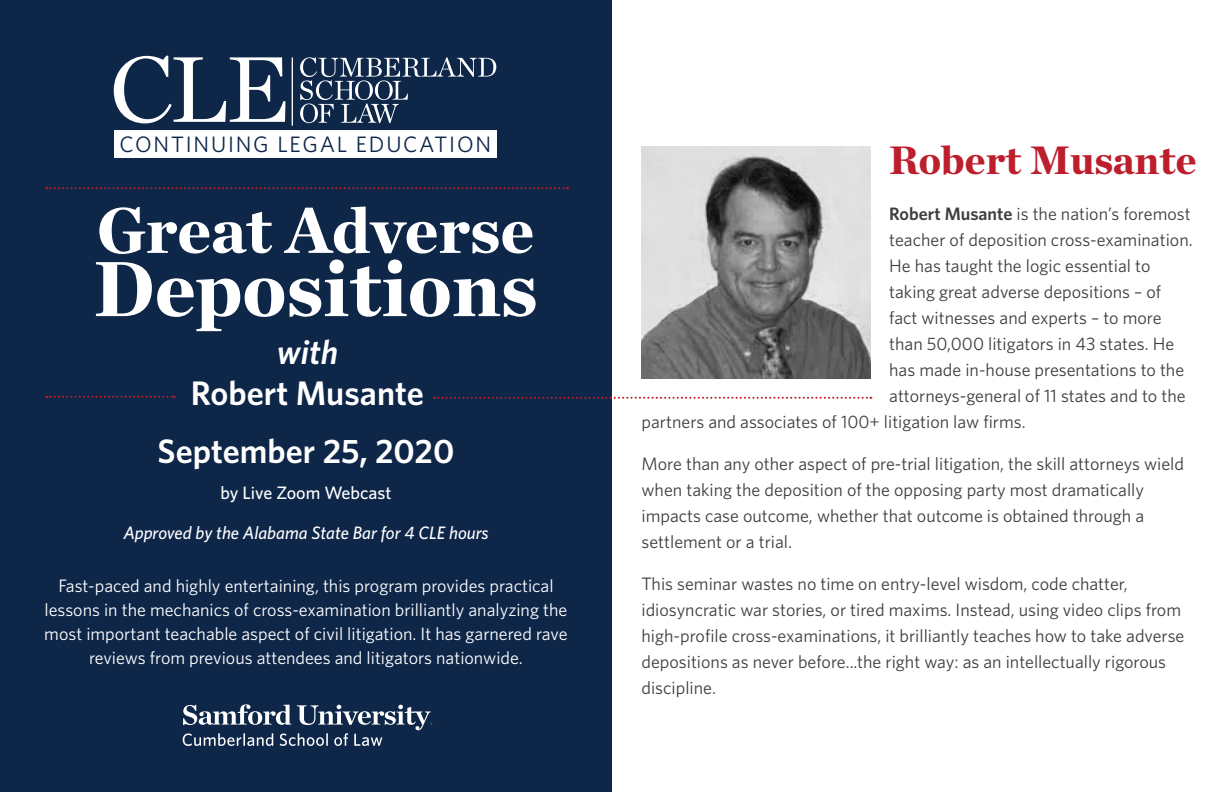
<style>
.page{position:relative;width:1224px;height:792px;background:#fff}
.page>*{position:absolute;margin:0;border:0;box-sizing:border-box;transform-origin:0 0}
.t1{font:900 79.6px "Chronicle Deck";color:#fff}
.t2{font:900 65.6px "Chronicle Deck";color:#fff}
.t3{font:900 40.6px "Chronicle Deck";color:#bc1e2c}
.t4{font:600 34px "Whitney";color:#fff}
.t5{font:italic 600 34px "Whitney";color:#fff}
.t6{font:22.4px "Whitney";letter-spacing:.08em;color:#0e2648}
.t7{font:18px/26px "Whitney";color:#3e3e3f}
.t8{font:18px/24px "Whitney";color:#fff;text-align:center}
.t9{font:italic 500 18px "Whitney";color:#fff}
.t10{font:500 18px "Whitney";color:#fff}
.s1{font-weight:600}
</style>
<div class="page">
<div style="left:0;top:0;width:612px;height:792px;background:#0e2648"></div>
<img style="left:642px;top:147px;width:228px;height:232px">
<hr style="left:292px;top:57px;width:1px;height:69px;background:#fff">
<div style="left:114px;top:130px;width:382px;height:28px;background:#fff"></div>
<svg style="left:114px;top:56px;width:171px;height:67px"></svg>
<svg style="left:300px;top:57px;width:196px;height:66px"></svg>
<svg style="left:434px;top:397px;width:437px;height:2px"></svg>
<svg style="left:46px;top:396px;width:129px;height:2px"></svg>
<svg style="left:46px;top:187px;width:522px;height:2px"></svg>
<svg style="left:183px;top:704px;width:249px;height:42px"></svg>
<p class="t6" style="left:120px;top:129px;width:373px">CONTINUING LEGAL EDUCATION</p>
<p class="t2" style="left:97px;top:177px;width:439px">Great Adverse</p>
<p class="t1" style="left:94px;top:224px;width:445px">Depositions</p>
<p class="t5" style="left:277px;top:329px;width:63px">with</p>
<p class="t4" style="left:191px;top:371px;width:235px">Robert Musante</p>
<p class="t4" style="left:158px;top:429px;width:298px">September 25, 2020</p>
<p class="t10" style="left:220px;top:481px;width:173px">by Live Zoom Webcast</p>
<p class="t9" style="left:123px;top:521px;width:367px">Approved by the Alabama State Bar for 4 CLE hours</p>
<p class="t8" style="left:44px;top:574px;width:525px">Fast-paced and highly entertaining, this program provides practical lessons in the mechanics of cross-examination brilliantly analyzing the most important teachable aspect of civil litigation. It has garnered rave reviews from previous attendees and litigators nationwide.</p>
<p class="t3" style="left:889px;top:127px;width:309px">Robert Musante</p>
<p class="t7" style="left:889px;top:200px;width:303px"><span class="s1">Robert Musante</span> is the nation’s foremost</p>
<p class="t7" style="left:889px;top:226px;width:305px">teacher of deposition cross-examination.</p>
<p class="t7" style="left:889px;top:252px;width:263px">He has taught the logic essential to</p>
<p class="t7" style="left:889px;top:278px;width:274px">taking great adverse depositions – of</p>
<p class="t7" style="left:889px;top:304px;width:274px">fact witnesses and experts – to more</p>
<p class="t7" style="left:889px;top:330px;width:287px">than 50,000 litigators in 43 states. He</p>
<p class="t7" style="left:889px;top:356px;width:296px">has made in-house presentations to the</p>
<p class="t7" style="left:889px;top:382px;width:298px">attorneys-general of 11 states and to the</p>
<p class="t7" style="left:642px;top:408px;width:386px">partners and associates of 100+ litigation law firms.</p>
<p class="t7" style="left:642px;top:450px;width:544px">More than any other aspect of pre-trial litigation, the skill attorneys wield when taking the deposition of the opposing party most dramatically impacts case outcome, whether that outcome is obtained through a settlement or a trial.</p>
<p class="t7" style="left:642px;top:570px;width:544px">This seminar wastes no time on entry-level wisdom, code chatter, idiosyncratic war stories, or tired maxims. Instead, using video clips from high-profile cross-examinations, it brilliantly teaches how to take adverse depositions as never before...the right way: as an intellectually rigorous discipline.</p>
</div>
